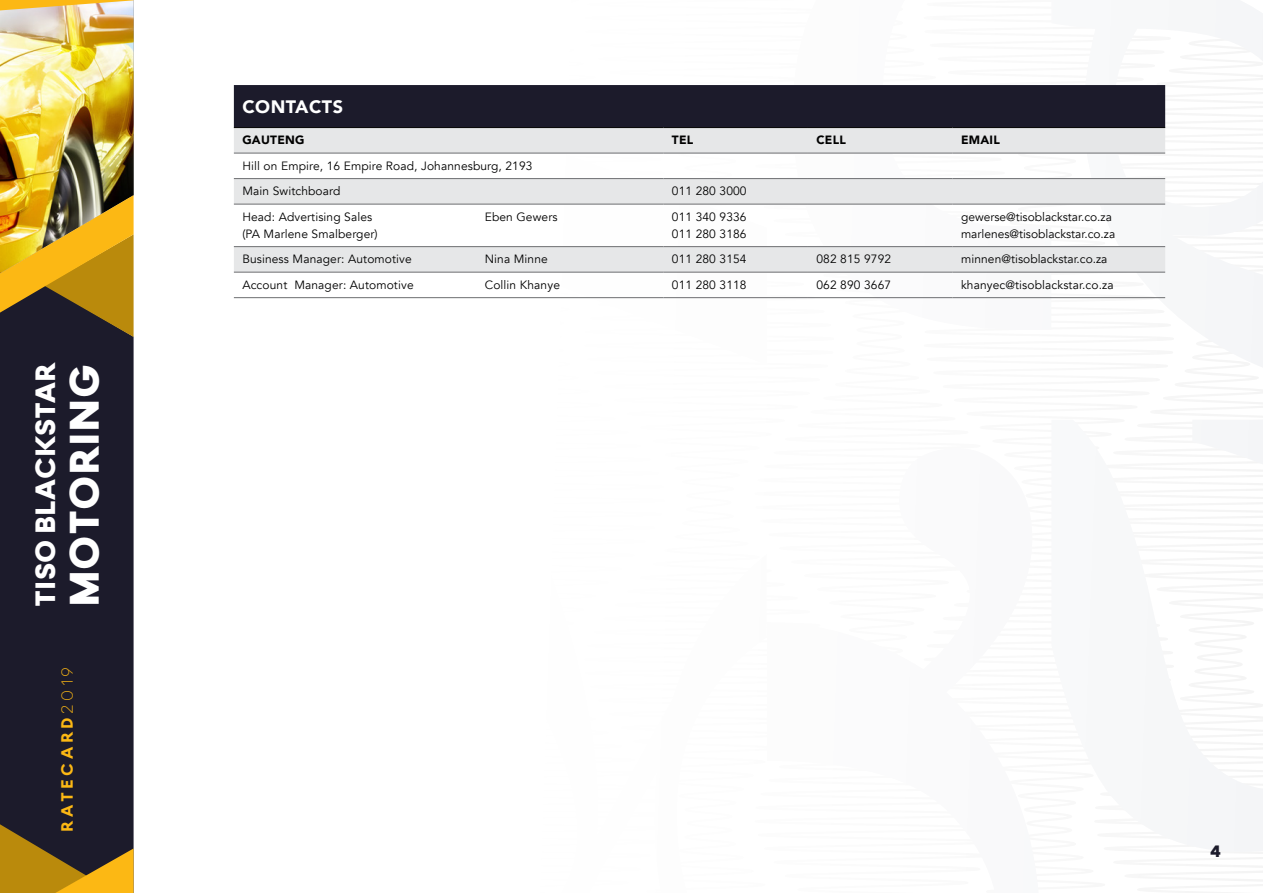
<style>
.page{position:relative;width:1263px;height:893px;background:#fff}
.page>*{position:absolute;margin:0;border:0;box-sizing:border-box;transform-origin:0 0}
.t1{font:900 45.15px "Firme";letter-spacing:.01em;color:#fff}
.t2{font:900 30.6px "Firme";letter-spacing:.005em;color:#fff}
.t3{font:800 18px "Firme";letter-spacing:.19em;color:#fcb814}
.t4{font:900 18px "Avenir";letter-spacing:.03em;color:#fff}
.t5{font:900 18px "Firme";color:#1c1b2b}
.t6{font:12px/16.5px "Avenir";letter-spacing:.01em;color:#000}
.t7{font:900 12px "Avenir";letter-spacing:.02em;color:#000}
.s1{font-weight:300}
</style>
<div class="page">
<svg style="left:1051px;top:29px;width:212px;height:351px"></svg>
<svg style="left:482px;top:298px;width:285px;height:1px"></svg>
<svg style="left:1234px;top:511px;width:29px;height:341px"></svg>
<svg style="left:1246px;top:420px;width:17px;height:84px"></svg>
<div style="left:0;top:420px;width:134px;height:404px;background:#1c1b2b"></div>
<svg style="left:0;top:824px;width:134px;height:69px;background:#81621a"></svg>
<img style="left:0;top:0;width:134px;height:420px">
<div style="left:234px;top:85px;width:931px;height:42px;background:#1c1b2b"></div>
<svg style="left:234px;top:128px;width:931px;height:144px;fill:#e6e7e8"></svg>
<hr style="left:234px;top:153px;width:429px;height:1px;background:#6d6e71">
<hr style="left:663px;top:153px;width:145px;height:1px;background:#6d6e71">
<hr style="left:808px;top:153px;width:144px;height:1px;background:#6d6e71">
<hr style="left:952px;top:153px;width:213px;height:1px;background:#6d6e71">
<hr style="left:234px;top:178px;width:429px;height:1px;background:#6d6e71">
<hr style="left:663px;top:178px;width:145px;height:1px;background:#6d6e71">
<hr style="left:808px;top:178px;width:144px;height:1px;background:#6d6e71">
<hr style="left:952px;top:178px;width:213px;height:1px;background:#6d6e71">
<hr style="left:234px;top:204px;width:429px;height:1px;background:#6d6e71">
<hr style="left:663px;top:204px;width:145px;height:1px;background:#6d6e71">
<hr style="left:808px;top:204px;width:144px;height:1px;background:#6d6e71">
<hr style="left:952px;top:204px;width:213px;height:1px;background:#6d6e71">
<hr style="left:234px;top:127px;width:429px;height:1px;background:#000">
<hr style="left:663px;top:127px;width:145px;height:1px;background:#000">
<hr style="left:808px;top:127px;width:144px;height:1px;background:#000">
<hr style="left:952px;top:127px;width:213px;height:1px;background:#000">
<hr style="left:234px;top:297px;width:429px;height:1px;background:#6d6e71">
<hr style="left:663px;top:297px;width:145px;height:1px;background:#6d6e71">
<hr style="left:808px;top:297px;width:144px;height:1px;background:#6d6e71">
<hr style="left:952px;top:297px;width:213px;height:1px;background:#6d6e71">
<hr style="left:234px;top:246px;width:429px;height:1px;background:#6d6e71">
<hr style="left:663px;top:246px;width:145px;height:1px;background:#6d6e71">
<hr style="left:808px;top:246px;width:144px;height:1px;background:#6d6e71">
<hr style="left:952px;top:246px;width:213px;height:1px;background:#6d6e71">
<hr style="left:234px;top:272px;width:429px;height:1px;background:#6d6e71">
<hr style="left:663px;top:272px;width:145px;height:1px;background:#6d6e71">
<hr style="left:808px;top:272px;width:144px;height:1px;background:#6d6e71">
<hr style="left:952px;top:272px;width:213px;height:1px;background:#6d6e71">
<h2 class="t2" style="left:27px;top:607px;width:246px;rotate:-90deg">TISO BLACKSTAR</h2>
<h1 class="t1" style="left:58px;top:607px;width:244px;rotate:-90deg">MOTORING</h1>
<h3 class="t3" style="left:57px;top:832px;width:167px;rotate:-90deg">RATECARD<span class="s1">2019</span></h3>
<h3 class="t4" style="left:242px;top:91px;width:102px">CONTACTS</h3>
<p class="t7" style="left:242px;top:130px;width:64px">GAUTENG</p>
<p class="t7" style="left:672px;top:130px;width:23px">TEL</p>
<p class="t7" style="left:816px;top:130px;width:31px">CELL</p>
<p class="t7" style="left:961px;top:130px;width:40px">EMAIL</p>
<p class="t6" style="left:242px;top:153px;width:292px;line-height:25.5px">Hill on Empire, 16 Empire Road, Johannesburg, 2193<br>Main Switchboard</p>
<p class="t6" style="left:672px;top:183px;width:76px">011 280 3000</p>
<p class="t6" style="left:242px;top:209px;width:131px">Head: Advertising Sales</p>
<p class="t6" style="left:485px;top:209px;width:74px">Eben Gewers</p>
<p class="t6" style="left:242px;top:225px;width:137px">(PA Marlene Smalberger)</p>
<p class="t6" style="left:672px;top:209px;width:76px">011 340 9336<br>011 280 3186</p>
<p class="t6" style="left:961px;top:209px;width:156px">gewerse@tisoblackstar.co.za marlenes@tisoblackstar.co.za</p>
<p class="t6" style="left:242px;top:251px;width:171px">Business Manager: Automotive</p>
<p class="t6" style="left:485px;top:251px;width:65px">Nina Minne</p>
<p class="t6" style="left:672px;top:251px;width:76px">011 280 3154</p>
<p class="t6" style="left:816px;top:251px;width:76px">082 815 9792</p>
<p class="t6" style="left:961px;top:251px;width:148px">minnen@tisoblackstar.co.za</p>
<p class="t6" style="left:242px;top:277px;width:173px">Account Manager: Automotive</p>
<p class="t6" style="left:485px;top:277px;width:77px">Collin Khanye</p>
<p class="t6" style="left:672px;top:277px;width:76px">011 280 3118</p>
<p class="t6" style="left:816px;top:277px;width:76px">062 890 3667</p>
<p class="t6" style="left:961px;top:277px;width:154px">khanyec@tisoblackstar.co.za</p>
<h3 class="t5" style="left:1210px;top:841px;width:13px">4</h3>
</div>
